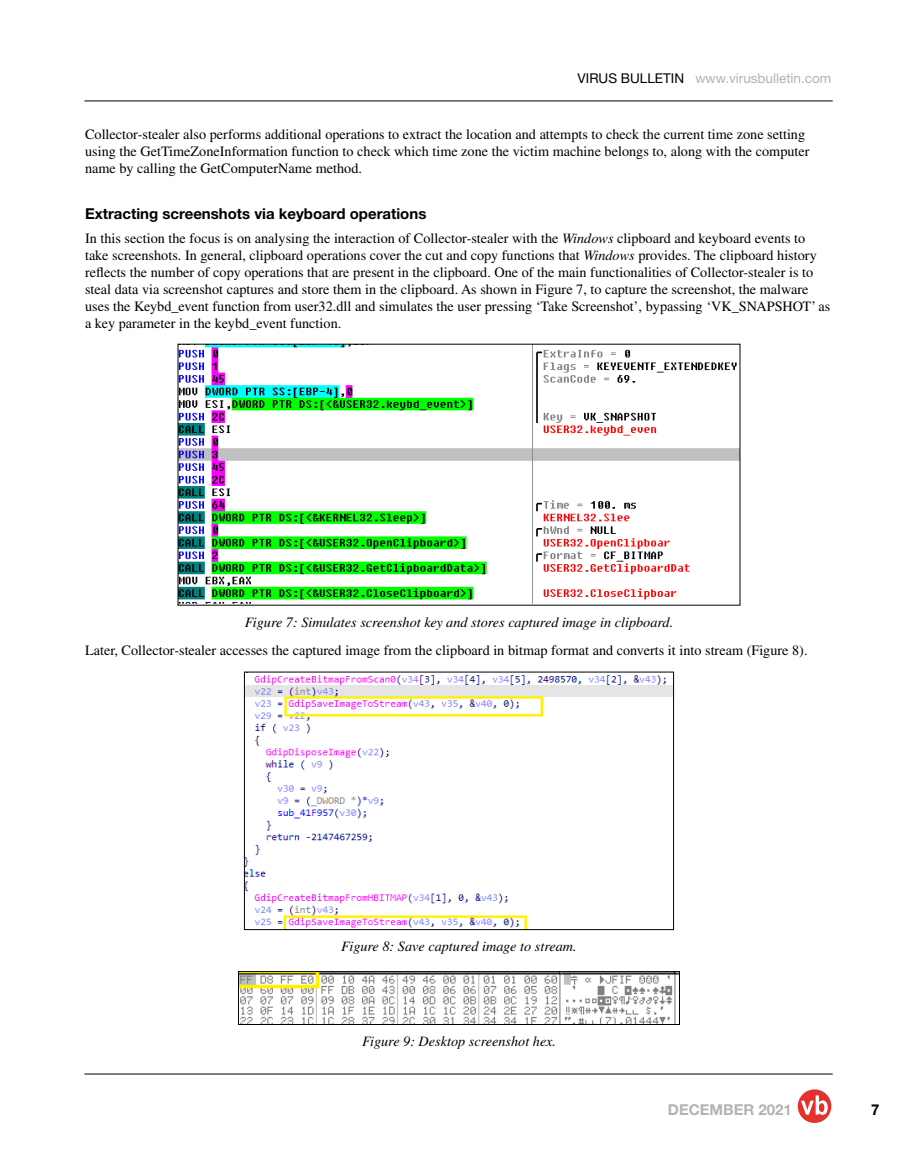
<style>
.page{position:relative;width:918px;height:1166px;background:#fff}
.page>*{position:absolute;margin:0;border:0;box-sizing:border-box;transform-origin:0 0}
.t1{font:700 15px "Helvetica Neue";color:#000}
.t2{font:700 15px "Helvetica Neue";color:#b1b3b4}
.t3{font:14.25px/17.1px "Times";color:#000}
.t4{font:italic 14.25px "Times";color:#000}
.t5{font:13.5px "Helvetica Neue";color:#b1b3b4}
.s1{color:#000}
.s2{font-style:italic}
</style>
<div class="page">
<div style="left:798px;top:1089px;width:33px;height:33px;background:#e4312b;border-radius:50%"></div>
<svg style="left:801px;top:1095px;width:27px;height:19px"></svg>
<hr style="left:84px;top:1073px;width:749px;height:1px;background:#000">
<hr style="left:84px;top:101px;width:749px;height:1px;background:#000">
<img style="left:180px;top:346px;width:558px;height:257px">
<img style="left:246px;top:675px;width:426px;height:252px">
<div style="left:244px;top:671px;width:430px;height:258px;border:1px solid #000"></div>
<img style="left:240px;top:972px;width:438px;height:50px">
<div style="left:238px;top:970px;width:442px;height:54px;border:1px solid #000"></div>
<p class="t5" style="left:578px;top:70px;width:255px"><span class="s1">VIRUS BULLETIN</span> www.virusbulletin.com</p>
<p class="t3" style="left:85px;top:125px;width:726px">Collector-stealer also performs additional operations to extract the location and attempts to check the current time zone setting using the GetTimeZoneInformation function to check which time zone the victim machine belongs to, along with the computer name by calling the GetComputerName method.</p>
<p class="t1" style="left:85px;top:204px;width:343px">Extracting screenshots via keyboard operations</p>
<p class="t3" style="left:85px;top:229px;width:747px">In this section the focus is on analysing the interaction of Collector-stealer with the <span class="s2">Windows</span> clipboard and keyboard events to take screenshots. In general, clipboard operations cover the cut and copy functions that <span class="s2">Windows</span> provides. The clipboard history reflects the number of copy operations that are present in the clipboard. One of the main functionalities of Collector-stealer is to steal data via screenshot captures and store them in the clipboard. As shown in Figure 7, to capture the screenshot, the malware uses the Keybd_event function from user32.dll and simulates the user pressing ‘Take Screenshot’, bypassing ‘VK_SNAPSHOT’ as a key parameter in the keybd_event function.</p>
<p class="t4" style="left:245px;top:614px;width:430px">Figure 7: Simulates screenshot key and stores captured image in clipboard.</p>
<p class="t3" style="left:85px;top:641px;width:724px">Later, Collector-stealer accesses the captured image from the clipboard in bitmap format and converts it into stream (Figure 8).</p>
<p class="t4" style="left:341px;top:938px;width:237px">Figure 8: Save captured image to stream.</p>
<p class="t4" style="left:362px;top:1033px;width:195px">Figure 9: Desktop screenshot hex.</p>
<p class="t2" style="left:668px;top:1099px;width:125px">DECEMBER 2021</p>
<p class="t1" style="left:871px;top:1099px;width:10px">7</p>
</div>
